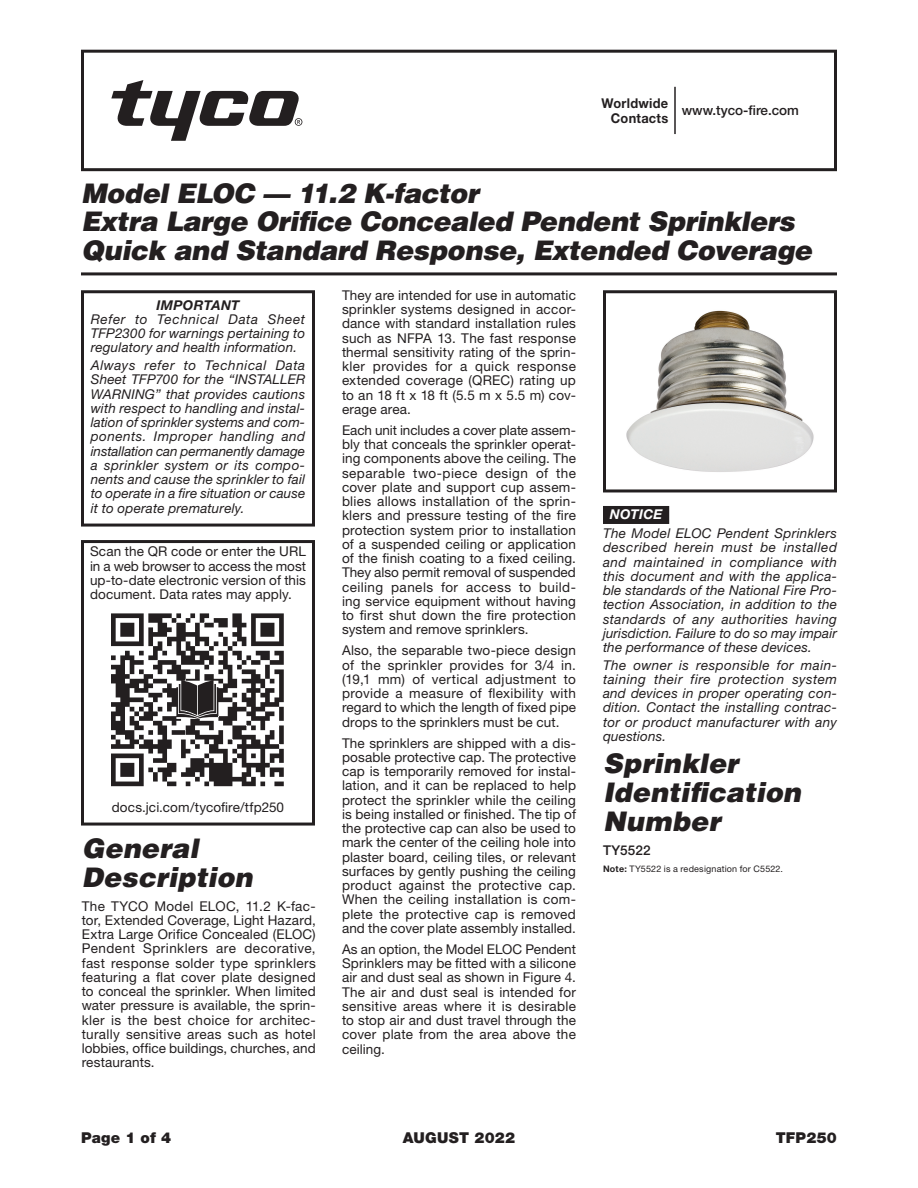
<style>
.page{position:relative;width:918px;height:1188px;background:#fff}
.page>*{position:absolute;margin:0;border:0;box-sizing:border-box;transform-origin:0 0}
.Ital_Header{font:italic 900 27px/28.8px "Helvetica LT Std";letter-spacing:-.01em;color:#231f20}
.Ital_Header-2{font:italic 900 27px/28.8px "Helvetica LT Std";letter-spacing:.01em;color:#231f20}
.t1{font:900 15px "Helvetica Neue LT Std";letter-spacing:.015em;color:#231f20}
.Data_Text_2{font:13.5px/14.2px "Helvetica Neue LT Std";letter-spacing:.01em;color:#231f20;text-align:justify}
.Data_copy_warning{font:italic 13.5px/14.2px "Helvetica Neue LT Std";letter-spacing:.01em;color:#231f20;text-align:justify}
.SIN_Numbers_Special{font:500 13.5px "Helvetica Neue LT Std";color:#231f20}
.t2{font:700 13.5px/15px "Helvetica Neue LT Std";letter-spacing:.02em;color:#231f20;text-align:right;scale:.95 1}
.t3{font:italic 700 13.5px "Helvetica Neue LT Std";letter-spacing:.025em;color:#231f20}
.NoticeK_O{font:italic 700 13.5px "Helvetica Neue LT Std";letter-spacing:.02em;color:#fff}
.Note_6pt{font:9px "Helvetica Neue LT Std";letter-spacing:.02em;color:#231f20}
.s1{font-weight:700}
</style>
<div class="page">
<div style="left:81px;top:50px;width:756px;height:121px;border:3px solid #231f20"></div>
<hr style="left:81px;top:272px;width:756px;height:3px;background:#231f20">
<hr style="left:674px;top:87px;width:2px;height:47px;background:#231f20">
<svg style="left:111px;top:80px;width:191px;height:61px"></svg>
<div style="left:81px;top:290px;width:234px;height:237px;border:3px solid #231f20"></div>
<div style="left:81px;top:540px;width:234px;height:286px;border:3px solid #231f20"></div>
<svg style="left:111px;top:613px;width:173px;height:173px"></svg>
<div style="left:603px;top:506px;width:66px;height:18px;background:#231f20"></div>
<img style="left:626px;top:310px;width:188px;height:162px">
<div style="left:603px;top:290px;width:234px;height:202px;border:3px solid #231f20"></div>
<p class="t2" style="left:602px;top:95px;width:72px">Worldwide<br>Contacts</p>
<p class="SIN_Numbers_Special" style="left:682px;top:102px;width:119px">www.tyco-fire.com</p>
<h1 class="Ital_Header" style="left:81px;top:178px;width:733px">Model ELOC — 11.2 K-factor<br>Extra Large Orifice Concealed Pendent Sprinklers<br>Quick and Standard Response, Extended Coverage</h1>
<p class="t3" style="left:156px;top:296px;width:85px">IMPORTANT</p>
<p class="Data_copy_warning" style="left:91px;top:312px;width:216px">Refer to Technical Data Sheet TFP2300 for warnings pertaining to regulatory and health information.</p>
<p class="Data_copy_warning" style="left:91px;top:358px;width:216px">Always refer to Technical Data Sheet TFP700 for the “INSTALLER WARNING” that provides cautions with respect to handling and instal&shy;lation of sprinkler systems and com&shy;ponents. Improper handling and installation can permanently damage a sprinkler system or its compo&shy;nents and cause the sprinkler to fail to operate in a fire situation or cause it to operate prematurely.</p>
<p class="Data_Text_2" style="left:90px;top:544px;width:218px">Scan the QR code or enter the URL in a web browser to access the most up-to-date electronic version of this document. Data rates may apply.</p>
<p class="Data_Text_2" style="left:112px;top:800px;width:174px">docs.jci.com/tycofire/tfp250</p>
<p class="Ital_Header" style="left:82px;top:834px;width:172px">General<br>Description</p>
<p class="Data_Text_2" style="left:82px;top:899px;width:236px">The TYCO Model ELOC, 11.2 K-fac&shy;tor, Extended Coverage, Light Hazard, Extra Large Orifice Concealed (ELOC)<br>Pendent Sprinklers are decorative, fast response solder type sprinklers featuring a flat cover plate designed to conceal the sprinkler. When limited water pressure is available, the sprin&shy;kler is the best choice for architec&shy;turally sensitive areas such as hotel lobbies, office buildings, churches, and restaurants.</p>
<p class="Data_Text_2" style="left:342px;top:288px;width:236px">They are intended for use in automatic sprinkler systems designed in accor&shy;dance with standard installation rules such as NFPA 13. The fast response thermal sensitivity rating of the sprin&shy;kler provides for a quick response extended coverage (QREC) rating up to an 18 ft x 18 ft (5.5 m x 5.5 m) cov&shy;erage area.</p>
<p class="Data_Text_2" style="left:342px;top:423px;width:236px">Each unit includes a cover plate assem&shy;bly that conceals the sprinkler operat&shy;ing components above the ceiling. The separable two-piece design of the cover plate and support cup assem&shy;blies allows installation of the sprin&shy;klers and pressure testing of the fire protection system prior to installation of a suspended ceiling or application of the finish coating to a fixed ceiling.<br>They also permit removal of suspended ceiling panels for access to build&shy;ing service equipment without having to first shut down the fire protection system and remove sprinklers.</p>
<p class="Data_Text_2" style="left:342px;top:643px;width:236px">Also, the separable two-piece design of the sprinkler provides for 3/4 in. (19,1 mm) of vertical adjustment to provide a measure of flexibility with regard to which the length of fixed pipe drops to the sprinklers must be cut.</p>
<p class="Data_Text_2" style="left:342px;top:736px;width:236px">The sprinklers are shipped with a dis&shy;posable protective cap. The protective cap is temporarily removed for instal&shy;lation, and it can be replaced to help protect the sprinkler while the ceiling is being installed or finished. The tip of the protective cap can also be used to mark the center of the ceiling hole into plaster board, ceiling tiles, or relevant surfaces by gently pushing the ceiling product against the protective cap.<br>When the ceiling installation is com&shy;plete the protective cap is removed and the cover plate assembly installed.</p>
<p class="Data_Text_2" style="left:342px;top:942px;width:236px">As an option, the Model ELOC Pendent Sprinklers may be fitted with a silicone air and dust seal as shown in Figure 4.<br>The air and dust seal is intended for sensitive areas where it is desirable to stop air and dust travel through the cover plate from the area above the ceiling.</p>
<p class="NoticeK_O" style="left:610px;top:506px;width:54px">NOTICE</p>
<p class="Data_copy_warning" style="left:603px;top:526px;width:236px">The Model ELOC Pendent Sprinklers described herein must be installed and maintained in compliance with this document and with the applica&shy;ble standards of the National Fire Pro&shy;tection Association, in addition to the standards of any authorities having jurisdiction. Failure to do so may impair the performance of these devices.</p>
<p class="Data_copy_warning" style="left:603px;top:658px;width:236px">The owner is responsible for main&shy;taining their fire protection system and devices in proper operating con&shy;dition. Contact the installing contrac&shy;tor or product manufacturer with any questions.</p>
<p class="Ital_Header-2" style="left:603px;top:749px;width:199px">Sprinkler<br>Identification<br>Number</p>
<p class="SIN_Numbers_Special" style="left:603px;top:842px;width:49px">TY5522</p>
<p class="Note_6pt" style="left:603px;top:864px;width:182px"><span class="s1">Note:</span> TY5522 is a redesignation for C5522.</p>
<p class="t1" style="left:81px;top:1128px;width:92px">Page 1 of 4</p>
<p class="t1" style="left:403px;top:1128px;width:114px">AUGUST 2022</p>
<p class="t1" style="left:776px;top:1128px;width:63px">TFP250</p>
</div>
